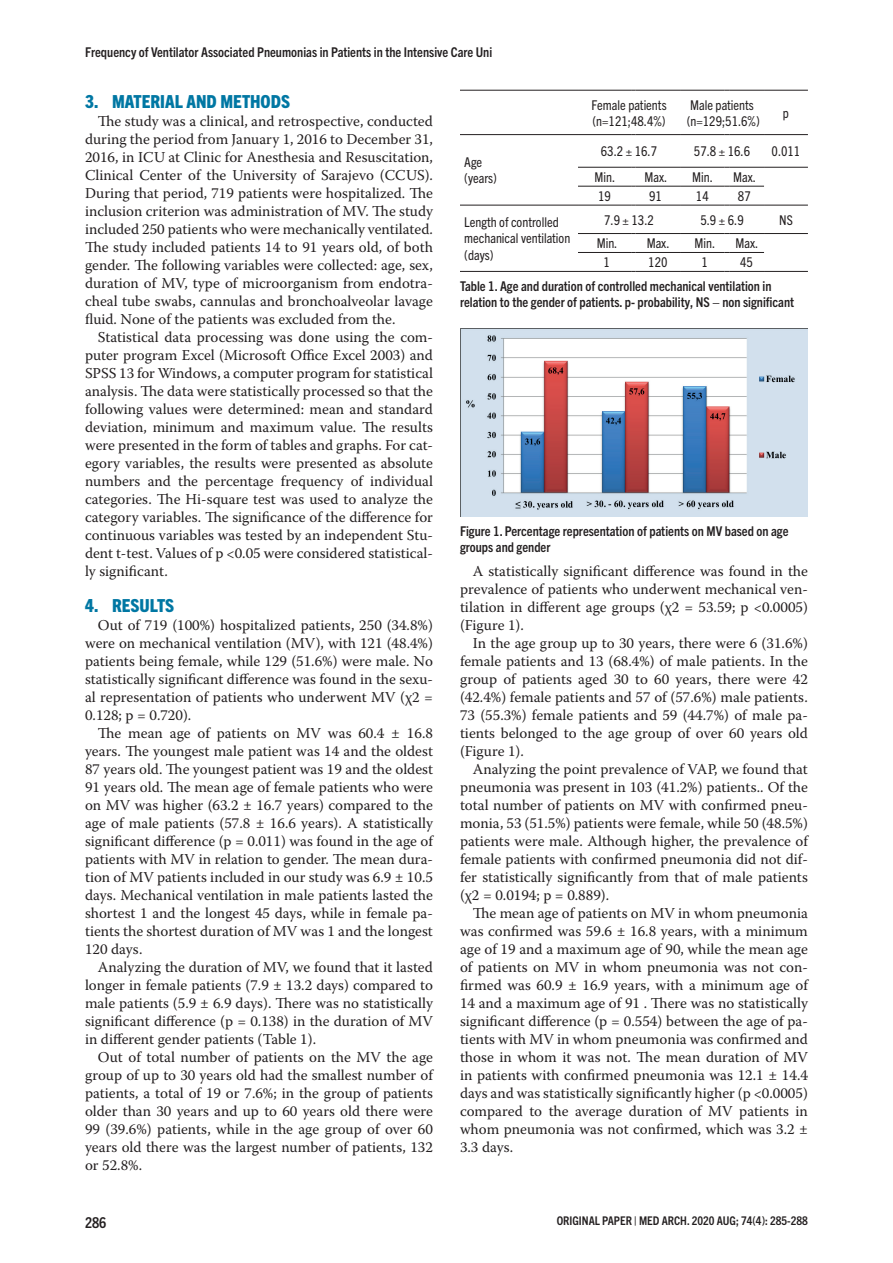
<style>
.page{position:relative;width:893px;height:1263px;background:#fff}
.page>*{position:absolute;margin:0;border:0;box-sizing:border-box;transform-origin:0 0}
.t1{font:800 condensed 18px "Trade Gothic Next LT Pro";color:#0077a3}
.t2{font:15px/18px "Warnock Pro";color:#231f20;text-align:justify}
.t3{font:700 condensed 15px "Trade Gothic Next LT Pro";color:#231f20}
.t4{font:700 condensed 13.5px/16.2px "Trade Gothic Next LT Pro";color:#231f20}
.t5{font:condensed 13.5px/16.2px "Trade Gothic Next LT Pro";color:#231f20}
.t6{font:700 condensed 12px "Trade Gothic Next LT Pro";color:#231f20}
</style>
<div class="page">
<hr style="left:460px;top:271px;width:118px;height:1px;background:#231f20">
<hr style="left:764px;top:271px;width:44px;height:1px;background:#231f20">
<hr style="left:460px;top:134px;width:118px;height:1px;background:#231f20">
<hr style="left:578px;top:134px;width:53px;height:1px;background:#231f20">
<hr style="left:636px;top:134px;width:44px;height:1px;background:#231f20">
<hr style="left:680px;top:134px;width:45px;height:1px;background:#231f20">
<hr style="left:729px;top:134px;width:35px;height:1px;background:#231f20">
<hr style="left:764px;top:134px;width:44px;height:1px;background:#231f20">
<hr style="left:578px;top:167px;width:53px;height:1px;background:#231f20">
<hr style="left:636px;top:167px;width:44px;height:1px;background:#231f20">
<hr style="left:680px;top:167px;width:45px;height:1px;background:#231f20">
<hr style="left:729px;top:167px;width:35px;height:1px;background:#231f20">
<hr style="left:764px;top:167px;width:44px;height:1px;background:#231f20">
<hr style="left:578px;top:186px;width:53px;height:1px;background:#231f20">
<hr style="left:636px;top:186px;width:44px;height:1px;background:#231f20">
<hr style="left:680px;top:186px;width:45px;height:1px;background:#231f20">
<hr style="left:729px;top:186px;width:35px;height:1px;background:#231f20">
<hr style="left:460px;top:205px;width:118px;height:1px;background:#231f20">
<hr style="left:578px;top:205px;width:53px;height:1px;background:#231f20">
<hr style="left:636px;top:205px;width:44px;height:1px;background:#231f20">
<hr style="left:680px;top:205px;width:45px;height:1px;background:#231f20">
<hr style="left:729px;top:205px;width:35px;height:1px;background:#231f20">
<hr style="left:764px;top:205px;width:44px;height:1px;background:#231f20">
<hr style="left:578px;top:233px;width:53px;height:1px;background:#231f20">
<hr style="left:636px;top:233px;width:44px;height:1px;background:#231f20">
<hr style="left:680px;top:233px;width:45px;height:1px;background:#231f20">
<hr style="left:729px;top:233px;width:35px;height:1px;background:#231f20">
<hr style="left:764px;top:233px;width:44px;height:1px;background:#231f20">
<hr style="left:578px;top:252px;width:53px;height:1px;background:#231f20">
<hr style="left:636px;top:252px;width:44px;height:1px;background:#231f20">
<hr style="left:680px;top:252px;width:45px;height:1px;background:#231f20">
<hr style="left:729px;top:252px;width:35px;height:1px;background:#231f20">
<hr style="left:460px;top:90px;width:118px;height:1px;background:#231f20">
<hr style="left:578px;top:90px;width:53px;height:1px;background:#231f20">
<hr style="left:636px;top:90px;width:44px;height:1px;background:#231f20">
<hr style="left:680px;top:90px;width:45px;height:1px;background:#231f20">
<hr style="left:729px;top:90px;width:35px;height:1px;background:#231f20">
<hr style="left:764px;top:90px;width:44px;height:1px;background:#231f20">
<hr style="left:578px;top:271px;width:53px;height:1px;background:#231f20">
<hr style="left:636px;top:271px;width:44px;height:1px;background:#231f20">
<hr style="left:680px;top:271px;width:45px;height:1px;background:#231f20">
<hr style="left:729px;top:271px;width:35px;height:1px;background:#231f20">
<img style="left:460px;top:328px;width:348px;height:189px">
<p class="t4" style="left:85px;top:44px;width:409px">Frequency of Ventilator Associated Pneumonias in Patients in the Intensive Care Uni</p>
<p class="t1" style="left:85px;top:89px;width:207px">3. MATERIAL AND METHODS</p>
<p class="t2" style="left:85px;top:112px;width:349px;text-indent:13px">The study was a clinical, and retrospective, conducted during the period from January 1, 2016 to December 31, 2016, in ICU at Clinic for Anesthesia and Resuscitation, Clinical Center of the University of Sarajevo (CCUS).<br>During that period, 719 patients were hospitalized. The inclusion criterion was administration of MV. The study included 250 patients who were mechanically ventilated.<br>The study included patients 14 to 91 years old, of both gender. The following variables were collected: age, sex, duration of MV, type of microorganism from endotra&shy;cheal tube swabs, cannulas and bronchoalveolar lavage fluid. None of the patients was excluded from the.</p>
<p class="t2" style="left:85px;top:328px;width:349px;text-indent:13px">Statistical data processing was done using the com&shy;puter program Excel (Microsoft Office Excel 2003) and SPSS 13 for Windows, a computer program for statistical analysis. The data were statistically processed so that the following values were determined: mean and standard deviation, minimum and maximum value. The results were presented in the form of tables and graphs. For cat&shy;egory variables, the results were presented as absolute numbers and the percentage frequency of individual categories. The Hi-square test was used to analyze the category variables. The significance of the difference for continuous variables was tested by an independent Stu&shy;dent t-test. Values of p &lt;0.05 were considered statistical&shy;ly significant.</p>
<p class="t1" style="left:85px;top:593px;width:91px">4. RESULTS</p>
<p class="t2" style="left:85px;top:616px;width:349px;text-indent:13px">Out of 719 (100%) hospitalized patients, 250 (34.8%) were on mechanical ventilation (MV), with 121 (48.4%) patients being female, while 129 (51.6%) were male. No statistically significant difference was found in the sexu&shy;al representation of patients who underwent MV (χ2 = 0.128; p = 0.720).</p>
<p class="t2" style="left:85px;top:724px;width:349px;text-indent:13px">The mean age of patients on MV was 60.4 ± 16.8 years. The youngest male patient was 14 and the oldest 87 years old. The youngest patient was 19 and the oldest 91 years old. The mean age of female patients who were on MV was higher (63.2 ± 16.7 years) compared to the age of male patients (57.8 ± 16.6 years). A statistically significant difference (p = 0.011) was found in the age of patients with MV in relation to gender. The mean dura&shy;tion of MV patients included in our study was 6.9 ± 10.5 days. Mechanical ventilation in male patients lasted the shortest 1 and the longest 45 days, while in female pa&shy;tients the shortest duration of MV was 1 and the longest 120 days.</p>
<p class="t2" style="left:85px;top:958px;width:349px;text-indent:13px">Analyzing the duration of MV, we found that it lasted longer in female patients (7.9 ± 13.2 days) compared to male patients (5.9 ± 6.9 days). There was no statistically significant difference (p = 0.138) in the duration of MV in different gender patients (Table 1).</p>
<p class="t2" style="left:85px;top:1048px;width:349px;text-indent:13px">Out of total number of patients on the MV the age group of up to 30 years old had the smallest number of patients, a total of 19 or 7.6%; in the group of patients older than 30 years and up to 60 years old there were 99 (39.6%) patients, while in the age group of over 60 years old there was the largest number of patients, 132 or 52.8%.</p>
<p class="t5" style="left:464px;top:153px;width:34px">Age (years)</p>
<p class="t5" style="left:591px;top:96px;width:77px">Female patients (n=121;48.4%)</p>
<p class="t5" style="left:687px;top:96px;width:75px">Male patients (n=129;51.6%)</p>
<p class="t5" style="left:783px;top:104px;width:8px">p</p>
<p class="t5" style="left:601px;top:142px;width:58px">63.2 ± 16.7</p>
<p class="t5" style="left:694px;top:142px;width:58px">57.8 ± 16.6</p>
<p class="t5" style="left:772px;top:142px;width:30px">0.011</p>
<p class="t5" style="left:594px;top:168px;width:22px">Min.</p>
<p class="t5" style="left:644px;top:168px;width:24px">Max.</p>
<p class="t5" style="left:692px;top:168px;width:22px">Min.</p>
<p class="t5" style="left:733px;top:168px;width:24px">Max.</p>
<p class="t5" style="left:598px;top:187px;width:14px">19</p>
<p class="t5" style="left:649px;top:187px;width:14px">91</p>
<p class="t5" style="left:696px;top:187px;width:14px">14</p>
<p class="t5" style="left:738px;top:187px;width:14px">87</p>
<p class="t5" style="left:464px;top:213px;width:108px">Length of controlled mechanical ventilation (days)</p>
<p class="t5" style="left:604px;top:211px;width:51px">7.9 ± 13.2</p>
<p class="t5" style="left:700px;top:211px;width:45px">5.9 ± 6.9</p>
<p class="t5" style="left:779px;top:211px;width:15px">NS</p>
<p class="t5" style="left:597px;top:234px;width:22px">Min.</p>
<p class="t5" style="left:647px;top:234px;width:24px">Max.</p>
<p class="t5" style="left:694px;top:234px;width:22px">Min.</p>
<p class="t5" style="left:735px;top:234px;width:24px">Max.</p>
<p class="t5" style="left:604px;top:253px;width:8px">1</p>
<p class="t5" style="left:648px;top:253px;width:21px">120</p>
<p class="t5" style="left:701px;top:253px;width:8px">1</p>
<p class="t5" style="left:740px;top:253px;width:14px">45</p>
<p class="t4" style="left:460px;top:277px;width:336px">Table 1. Age and duration of controlled mechanical ventilation in relation to the gender of patients. p- probability, NS – non significant</p>
<p class="t4" style="left:460px;top:522px;width:330px">Figure 1. Percentage representation of patients on MV based on age groups and gender</p>
<p class="t2" style="left:460px;top:562px;width:349px;text-indent:13px">A statistically significant difference was found in the prevalence of patients who underwent mechanical ven&shy;tilation in different age groups (χ2 = 53.59; p &lt;0.0005) (Figure 1).</p>
<p class="t2" style="left:460px;top:634px;width:349px;text-indent:13px">In the age group up to 30 years, there were 6 (31.6%) female patients and 13 (68.4%) of male patients. In the group of patients aged 30 to 60 years, there were 42 (42.4%) female patients and 57 of (57.6%) male patients.<br>73 (55.3%) female patients and 59 (44.7%) of male pa&shy;tients belonged to the age group of over 60 years old (Figure 1).</p>
<p class="t2" style="left:460px;top:760px;width:349px;text-indent:13px">Analyzing the point prevalence of VAP, we found that pneumonia was present in 103 (41.2%) patients.. Of the total number of patients on MV with confirmed pneu&shy;monia, 53 (51.5%) patients were female, while 50 (48.5%) patients were male. Although higher, the prevalence of female patients with confirmed pneumonia did not dif&shy;fer statistically significantly from that of male patients (χ2 = 0.0194; p = 0.889).</p>
<p class="t2" style="left:460px;top:904px;width:349px;text-indent:13px">The mean age of patients on MV in whom pneumonia was confirmed was 59.6 ± 16.8 years, with a minimum age of 19 and a maximum age of 90, while the mean age of patients on MV in whom pneumonia was not con&shy;firmed was 60.9 ± 16.9 years, with a minimum age of 14 and a maximum age of 91 . There was no statistically significant difference (p = 0.554) between the age of pa&shy;tients with MV in whom pneumonia was confirmed and those in whom it was not. The mean duration of MV in patients with confirmed pneumonia was 12.1 ± 14.4 days and was statistically significantly higher (p &lt;0.0005) compared to the average duration of MV patients in whom pneumonia was not confirmed, which was 3.2 ± 3.3 days.</p>
<p class="t3" style="left:85px;top:1212px;width:23px">286</p>
<p class="t6" style="left:557px;top:1213px;width:253px">ORIGINAL PAPER | Med Arch . 2020 AUG; 74(4): 285-288</p>
</div>
